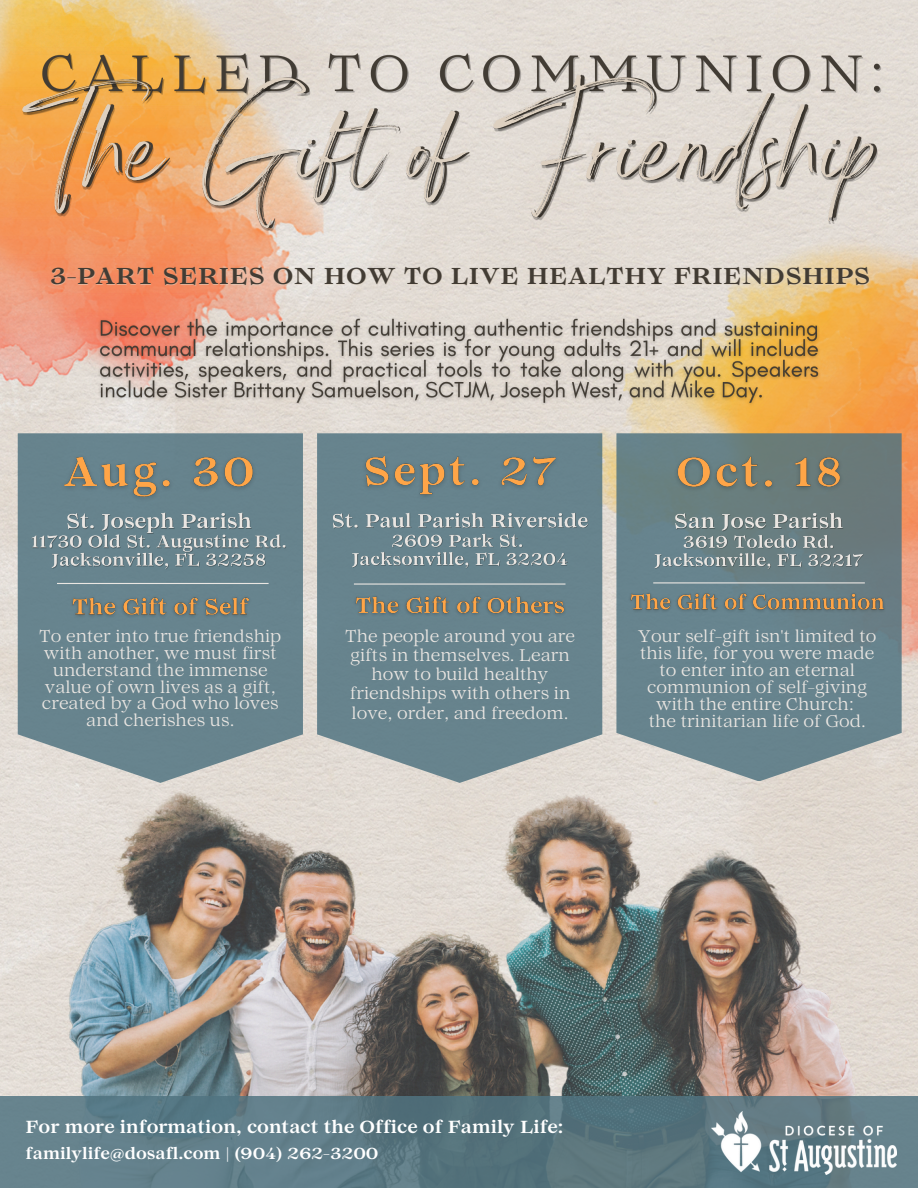
<style>
.page{position:relative;width:918px;height:1188px;background:#fff}
.page>*{position:absolute;margin:0;border:0;box-sizing:border-box;transform-origin:0 0}
.t1{font:700 22.95px "Lovelace Text";letter-spacing:.02em;color:#423c34}
.t2{font:700 17.4px "Lovelace Text";color:#fff}
.t3{font:16.8px/16.8px "Lovelace Text";color:#eae6e2;text-align:center}
.t4{font:700 15.9px "Lovelace Text";color:#fff}
</style>
<div class="page">
<div style="left:0;top:0;width:918px;height:792px;background:#e3dcd5"></div>
<img style="left:546px;top:103px;width:372px;height:648px">
<svg style="left:317px;top:433px;width:285px;height:350px;background:#738c94"></svg>
<svg style="left:616px;top:433px;width:286px;height:348px;background:#748a90"></svg>
<img style="left:0;top:0;width:324px;height:393px">
<img style="left:0;top:792px;width:918px;height:304px">
<svg style="left:0;top:1096px;width:918px;height:92px;background:#5c7983"></svg>
<img style="left:712px;top:1111px;width:184px;height:63px">
<img style="left:94px;top:312px;width:731px;height:99px">
<img style="left:40px;top:54px;width:852px;height:49px">
<img style="left:0;top:60px;width:886px;height:185px">
<svg style="left:18px;top:433px;width:285px;height:350px;background:#748c94"></svg>
<hr style="left:57px;top:583px;width:212px;height:1px;background:#eae6e2">
<hr style="left:354px;top:583px;width:211px;height:2px;background:#eae6e2">
<hr style="left:653px;top:582px;width:212px;height:1px;background:#eae6e2">
<img style="left:56px;top:449px;width:206px;height:58px">
<img style="left:357px;top:448px;width:207px;height:57px">
<img style="left:669px;top:449px;width:180px;height:48px">
<img style="left:349px;top:590px;width:222px;height:31px">
<img style="left:332px;top:512px;width:260px;height:59px">
<img style="left:30px;top:512px;width:259px;height:60px">
<img style="left:67px;top:592px;width:189px;height:31px">
<img style="left:624px;top:588px;width:267px;height:29px">
<img style="left:653px;top:511px;width:213px;height:60px">
<h4 class="t1" style="left:50px;top:267px;width:822px">3-PART SERIES ON HOW TO LIVE HEALTHY FRIENDSHIPS</h4>
<p class="t3" style="left:39px;top:630px;width:244px">To enter into true friendship with another, we must first understand the immense value of own lives as a gift, created by a God who loves and cherishes us.</p>
<p class="t3" style="left:638px;top:630px;width:240px">Your self-gift isn't limited to this life, for you were made to enter into an eternal communion of self-giving with the entire Church:</p>
<p class="t3" style="left:345px;top:629px;width:231px;line-height:19.2px">The people around you are gifts in themselves. Learn how to build healthy friendships with others in love, order, and freedom.</p>
<p class="t3" style="left:649px;top:714px;width:219px">the trinitarian life of God.</p>
<p class="t2" style="left:26px;top:1120px;width:539px">For more information, contact the Office of Family Life:</p>
<p class="t4" style="left:26px;top:1147px;width:354px">familylife@dosafl.com | (904) 262-3200</p>
</div>
